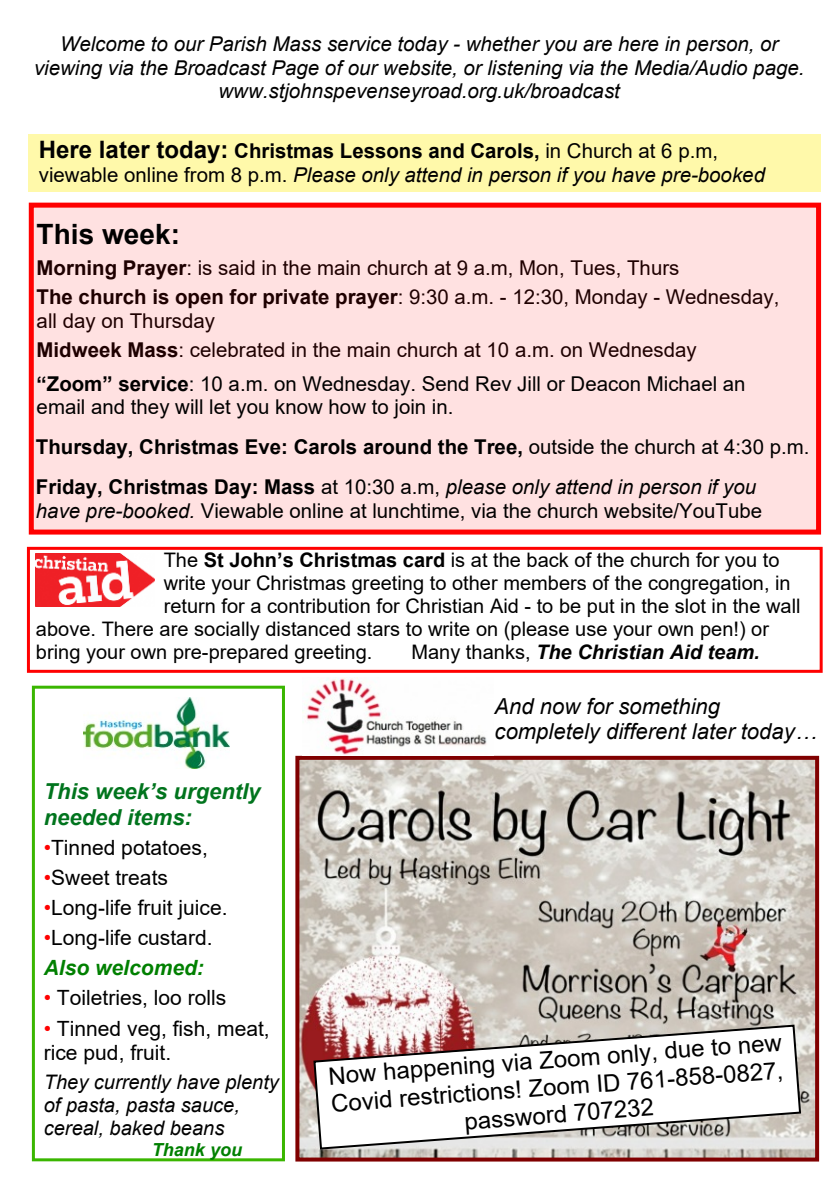
<style>
.page{position:relative;width:840px;height:1191px;background:#fff}
.page>*{position:absolute;margin:0;border:0;box-sizing:border-box;transform-origin:0 0}
.t1{font:700 28px "Arial";color:#000}
.t2{font:24px/27.6px "Arial";color:#000;text-align:center}
.t3{font:italic 22px/25.2px "Arial";color:#000}
.t4{font:italic 700 22px/25.2px "Arial";color:#00741d}
.t5{font:21px/30px "Arial";color:#000}
.t6{font:20.4px/29.4px "Arial";color:#000}
.t7{font:italic 20.4px/23.4px "Arial";color:#000;text-align:center}
.t8{font:700 20.4px "Arial";color:#000}
.t9{font:20px "Arial";color:#000}
.t10{font:italic 20px/23px "Arial";color:#000}
.t11{font:italic 700 20px "Arial";color:#000}
.t12{font:italic 700 18px "Arial";color:#008000}
.s1{font-weight:700;font-style:normal;font-size:24px}
.s2{font-weight:700;font-style:normal}
.s3{font-style:normal}
.s4{font-weight:700}
.s5{font-weight:400}
.s6{font-style:italic}
.s7{font-weight:400;font-style:normal}
.s8{color:#f00}
.s9{font-weight:700;font-style:italic;color:#008000}
</style>
<div class="page">
<div style="left:29px;top:135px;width:791px;height:57px;background:#fff9aa"></div>
<div style="left:27px;top:547px;width:795px;height:126px;background:#fff;border:3px solid #f00"></div>
<div style="left:32px;top:685px;width:253px;height:476px;background:#fff;border:3px solid #3ab600"></div>
<div style="left:29px;top:203px;width:791px;height:331px;background:#ffe1e1;border:5px solid #f00"></div>
<img style="left:36px;top:554px;width:119px;height:52px">
<img style="left:300px;top:761px;width:513px;height:395px">
<div style="left:295px;top:756px;width:523px;height:405px;border:4px solid #800000"></div>
<img style="left:303px;top:677px;width:184px;height:78px">
<img style="left:83px;top:697px;width:146px;height:72px">
<svg style="left:312px;top:1023px;width:489px;height:127px"></svg>
<svg style="left:327px;top:1027px;width:463px;height:107px"></svg>
<p class="t7" style="left:34px;top:34px;width:771px">Welcome to our Parish Mass service today - whether you are here in person, or viewing via the Broadcast Page of our website, or listening via the Media/Audio page. www.stjohnspevenseyroad.org.uk/broadcast</p>
<p class="t7" style="left:39px;top:140px;width:727px;line-height:24.2px;text-align:left"><span class="s1">Here later today:</span> <span class="s2">Christmas Lessons and Carols,</span> <span class="s3">in Church at 6 p.m, viewable online from 8 p.m.</span> Please only attend in person if you have pre-booked</p>
<h1 class="t1" style="left:37px;top:223px;width:145px">This week:</h1>
<p class="t6" style="left:37px;top:255px;width:744px"><span class="s4">Morning Prayer</span>: is said in the main church at 9 a.m, Mon, Tues, Thurs<br><span class="s4">The church is open for private prayer</span>: 9:30 a.m. - 12:30, Monday - Wednesday,</p>
<p class="t6" style="left:37px;top:308px;width:661px">all day on Thursday<br><span class="s4">Midweek Mass</span>: celebrated in the main church at 10 a.m. on Wednesday</p>
<p class="t6" style="left:37px;top:374px;width:710px;line-height:23.4px"><span class="s4">“Zoom” service</span>: 10 a.m. on Wednesday. Send Rev Jill or Deacon Michael an email and they will let you know how to join in.</p>
<p class="t8" style="left:36px;top:439px;width:774px">Thursday, Christmas Eve: Carols around the Tree, <span class="s5">outside the church at 4:30 p.m.</span></p>
<p class="t6" style="left:36px;top:477px;width:727px;line-height:23.4px"><span class="s4">Friday, Christmas Day: Mass</span> at 10:30 a.m, <span class="s6">please only attend in person if you have pre-booked.</span> Viewable online at lunchtime, via the church website/YouTube</p>
<p class="t9" style="left:164px;top:552px;width:617px">The <span class="s4">St John’s Christmas card</span> is at the back of the church for you to</p>
<p class="t9" style="left:164px;top:575px;width:628px">write your Christmas greeting to other members of the congregation, in</p>
<p class="t9" style="left:164px;top:598px;width:638px">return for a contribution for Christian Aid - to be put in the slot in the wall</p>
<p class="t9" style="left:36px;top:621px;width:734px">above. There are socially distanced stars to write on (please use your own pen!) or</p>
<p class="t9" style="left:36px;top:644px;width:338px">bring your own pre-prepared greeting.</p>
<p class="t11" style="left:411px;top:644px;width:350px"><span class="s7">Many thanks,</span> The Christian Aid team.</p>
<p class="t4" style="left:44px;top:781px;width:218px">This week’s urgently needed items:</p>
<p class="t5" style="left:44px;top:834px;width:165px"><span class="s8">•</span>Tinned potatoes,</p>
<p class="t5" style="left:44px;top:864px;width:126px"><span class="s8">•</span>Sweet treats</p>
<p class="t5" style="left:44px;top:894px;width:185px"><span class="s8">•</span>Long-life fruit juice.</p>
<p class="t5" style="left:44px;top:924px;width:170px"><span class="s8">•</span>Long-life custard.<br><span class="s9">Also welcomed:</span></p>
<p class="t5" style="left:44px;top:985px;width:184px"><span class="s8">•</span> Toiletries, loo rolls</p>
<p class="t5" style="left:44px;top:1018px;width:227px;line-height:24px"><span class="s8">•</span> Tinned veg, fish, meat, rice pud, fruit.</p>
<p class="t10" style="left:44px;top:1072px;width:236px">They currently have plenty of pasta, pasta sauce, cereal, baked beans</p>
<p class="t12" style="left:152px;top:1142px;width:92px">Thank you</p>
<p class="t3" style="left:494px;top:695px;width:323px">And now for something completely different later today…</p>
<p class="t2" style="left:327px;top:1063px;width:456px;rotate:-4deg">Now happening via Zoom only, due to new<br>Covid restrictions! Zoom ID 761-858-0827, password 707232</p>
</div>
